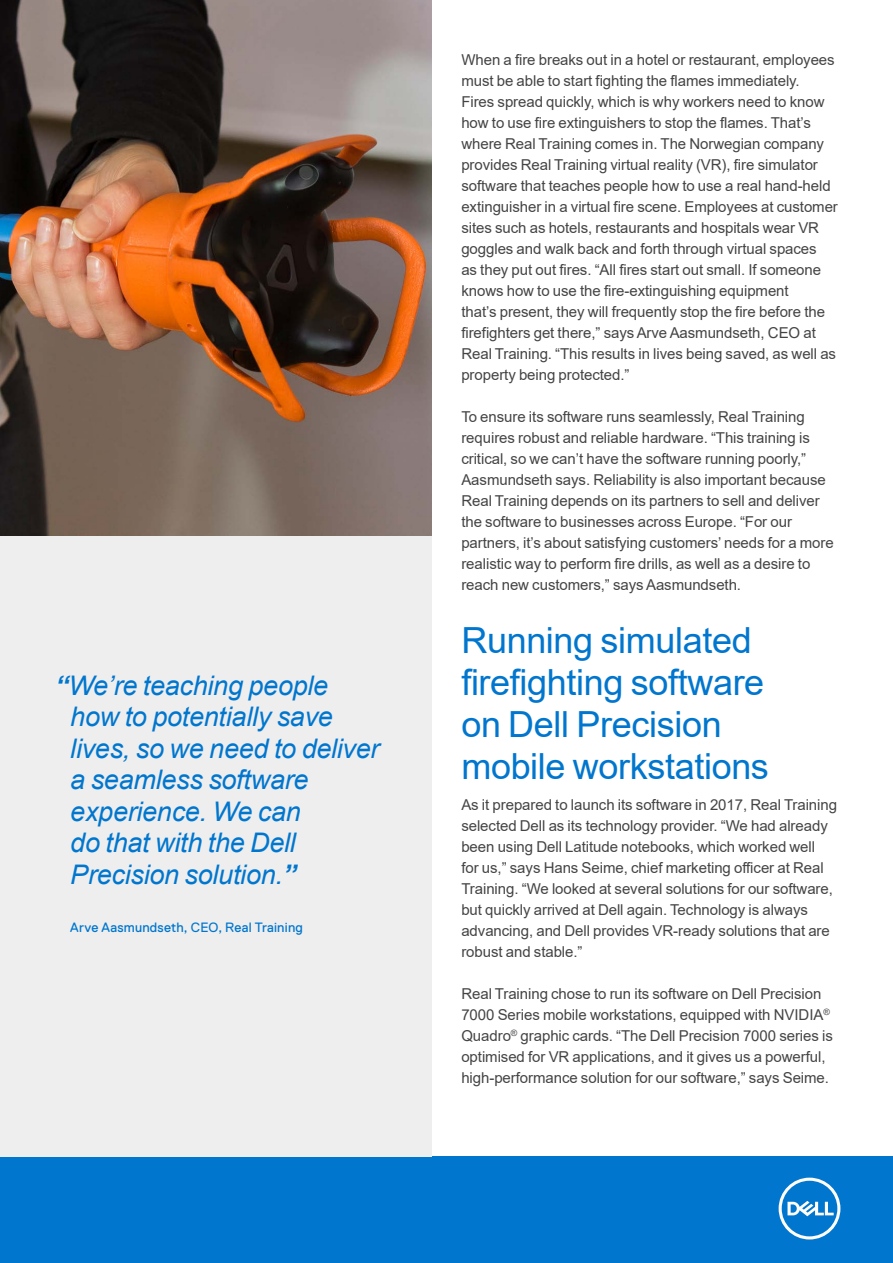
<style>
.page{position:relative;width:893px;height:1263px;background:#fff}
.page>*{position:absolute;margin:0;border:0;box-sizing:border-box;transform-origin:0 0}
.t1{font:36px/42px "Arial";letter-spacing:-.01em;color:#0076ce}
.t2{font:italic 27px/31.5px "Arial";letter-spacing:-.01em;color:#0076ce}
.t3{font:15px/21px "Arial";letter-spacing:-.005em;color:#444}
.t4{font:13.5px "Dell Replica";letter-spacing:.02em;color:#0076ce}
.s1{font-weight:700}
</style>
<div class="page">
<div style="left:0;top:1157px;width:893px;height:106px;background:#0076ce"></div>
<svg style="left:779px;top:1178px;width:61px;height:61px"></svg>
<div style="left:0;top:495px;width:432px;height:662px;background:#eee"></div>
<img style="left:0;top:0;width:432px;height:536px">
<h2 class="t2" style="left:70px;top:670px;width:311px;text-indent:-15px"><span class="s1">“</span>We’re teaching people how to potentially save lives, so we need to deliver a seamless software experience. We can<br>do that with the Dell<br>Precision solution.<span class="s1">”</span></h2>
<p class="t4" style="left:70px;top:919px;width:234px">Arve Aasmundseth, CEO, Real Training</p>
<p class="t3" style="left:461px;top:49px;width:378px">When a fire breaks out in a hotel or restaurant, employees must be able to start fighting the flames immediately.<br>Fires spread quickly, which is why workers need to know how to use fire extinguishers to stop the flames. That’s where Real Training comes in. The Norwegian company provides Real Training virtual reality (VR), fire simulator software that teaches people how to use a real hand-held extinguisher in a virtual fire scene. Employees at customer sites such as hotels, restaurants and hospitals wear VR goggles and walk back and forth through virtual spaces<br>as they put out fires. “All fires start out small. If someone knows how to use the fire-extinguishing equipment<br>that’s present, they will frequently stop the fire before the firefighters get there,” says Arve Aasmundseth, CEO at Real Training. “This results in lives being saved, as well as property being protected.”</p>
<p class="t3" style="left:461px;top:406px;width:374px">To ensure its software runs seamlessly, Real Training requires robust and reliable hardware. “This training is critical, so we can’t have the software running poorly,” Aasmundseth says. Reliability is also important because Real Training depends on its partners to sell and deliver the software to businesses across Europe. “For our partners, it’s about satisfying customers’ needs for a more realistic way to perform fire drills, as well as a desire to reach new customers,” says Aasmundseth.</p>
<h1 class="t1" style="left:461px;top:619px;width:309px">Running simulated firefighting software on Dell Precision mobile workstations</h1>
<p class="t3" style="left:461px;top:794px;width:377px">As it prepared to launch its software in 2017, Real Training selected Dell as its technology provider. “We had already been using Dell Latitude notebooks, which worked well<br>for us,” says Hans Seime, chief marketing officer at Real Training. “We looked at several solutions for our software, but quickly arrived at Dell again. Technology is always advancing, and Dell provides VR-ready solutions that are robust and stable.”</p>
<p class="t3" style="left:461px;top:983px;width:373px">Real Training chose to run its software on Dell Precision 7000 Series mobile workstations, equipped with NVIDIA<sup>® </sup>Quadro<sup>®</sup> graphic cards. “The Dell Precision 7000 series is optimised for VR applications, and it gives us a powerful, high-performance solution for our software,” says Seime.</p>
</div>
